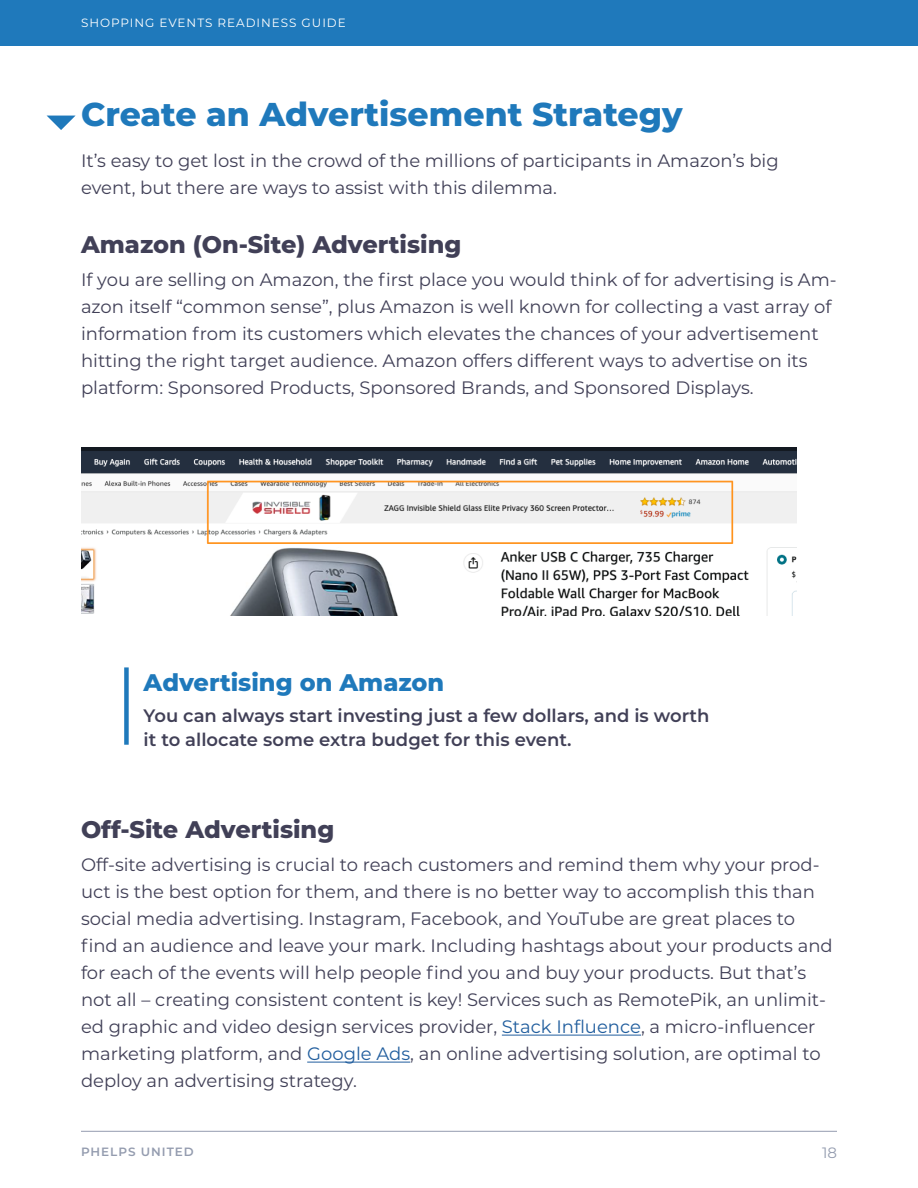
<style>
.page{position:relative;width:918px;height:1188px;background:#fff}
.page>*{position:absolute;margin:0;border:0;box-sizing:border-box;transform-origin:0 0}
.t1{font:800 33px "Montserrat";color:#1f79bb}
.t2{font:800 24px "Montserrat";color:#414057}
.t3{font:800 24px "Montserrat";color:#1f79bb}
.t4{font:18px/27px "Montserrat";color:#414057}
.t5{font:600 18px/24px "Montserrat";color:#414057}
.t6{font:15px "Montserrat";color:#949caf}
.t7{font:12px "Montserrat";letter-spacing:.08em;color:#fff}
.t8{font:600 12px "Montserrat";letter-spacing:.08em;color:#949caf}
.s1{color:#215e9e}
</style>
<div class="page">
<hr style="left:81px;top:1131px;width:756px;height:1px;background:#949caf">
<div style="left:0;top:0;width:918px;height:45px;background:#1f79bb"></div>
<svg style="left:47px;top:116px;width:28px;height:14px"></svg>
<hr style="left:502px;top:1035px;width:139px;height:1px;background:#215e9e">
<hr style="left:307px;top:1062px;width:103px;height:1px;background:#215e9e">
<img style="left:81px;top:447px;width:715px;height:168px">
<div style="left:124px;top:667px;width:5px;height:78px;background:#1f79bb"></div>
<p class="t7" style="left:81px;top:14px;width:266px">SHOPPING EVENTS READINESS GUIDE</p>
<h1 class="t1" style="left:81px;top:91px;width:603px">Create an Advertisement Strategy</h1>
<p class="t4" style="left:81px;top:146px;width:699px">It’s easy to get lost in the crowd of the millions of participants in Amazon’s big event, but there are ways to assist with this dilemma.</p>
<h2 class="t2" style="left:81px;top:227px;width:382px">Amazon (On-Site) Advertising</h2>
<p class="t4" style="left:81px;top:266px;width:757px">If you are selling on Amazon, the first place you would think of for advertising is Am&shy;azon itself “common sense”, plus Amazon is well known for collecting a vast array of information from its customers which elevates the chances of your advertisement hitting the right target audience. Amazon offers different ways to advertise on its platform: Sponsored Products, Sponsored Brands, and Sponsored Displays.</p>
<h2 class="t3" style="left:144px;top:665px;width:302px">Advertising on Amazon</h2>
<p class="t5" style="left:144px;top:702px;width:567px">You can always start investing just a few dollars, and is worth it to allocate some extra budget for this event.</p>
<h2 class="t2" style="left:81px;top:811px;width:255px">Off-Site Advertising</h2>
<p class="t4" style="left:81px;top:851px;width:753px">Off-site advertising is crucial to reach customers and remind them why your prod&shy;uct is the best option for them, and there is no better way to accomplish this than social media advertising. Instagram, Facebook, and YouTube are great places to find an audience and leave your mark. Including hashtags about your products and for each of the events will help people find you and buy your products. But that’s not all – creating consistent content is key! Services such as RemotePik, an unlimit&shy;ed graphic and video design services provider, <span class="s1">Stack Influence</span>, a micro-influencer marketing platform, and <span class="s1">Google Ads</span>, an online advertising solution, are optimal to deploy an advertising strategy.</p>
<p class="t8" style="left:81px;top:1143px;width:114px">PHELPS UNITED</p>
<p class="t6" style="left:822px;top:1143px;width:16px">18</p>
</div>
